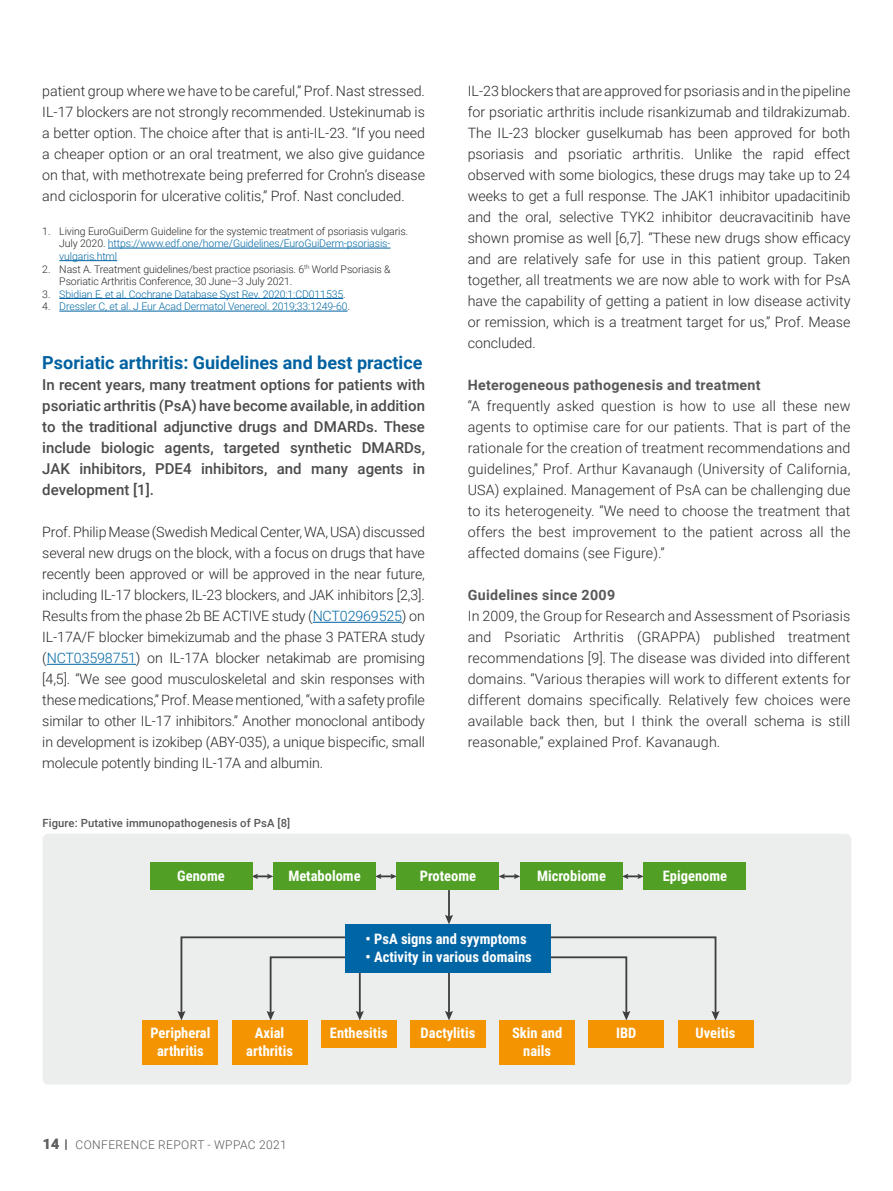
<style>
.page{position:relative;width:893px;height:1191px;background:#fff}
.page>*{position:absolute;margin:0;border:0;box-sizing:border-box;transform-origin:0 0}
.t1{font:700 18px "Roboto";color:#0061a1}
.t2{font:500 15px/21px "Roboto";color:#4b4b4d;text-align:justify}
.t3{font:700 14.55px/17.4px "Roboto Condensed";color:#fff;text-align:center}
.t4{font:300 14.25px/21px "Roboto";color:#282829;text-align:justify}
.t5{font:700 14.25px "Roboto";letter-spacing:.02em;color:#58585a}
.t6{font:300 12px "Roboto";letter-spacing:.035em;color:#58585a}
.t7{font:500 11.25px "Roboto";letter-spacing:.01em;color:#58585a}
.t8{font:300 10.5px/12.6px "Roboto";letter-spacing:-.01em;color:#282829}
.t9{font:300 10.5px "Roboto";letter-spacing:-.01em;color:#0067a5}
.s1{color:#0067a5}
.s2{color:#282829}
.s3{font-weight:700;font-size:14.25px;color:#616264}
</style>
<div class="page">
<hr style="left:108px;top:248px;width:282px;height:1px;background:#0061a1">
<hr style="left:59px;top:260px;width:58px;height:1px;background:#0061a1">
<hr style="left:59px;top:298px;width:284px;height:1px;background:#0061a1">
<hr style="left:59px;top:311px;width:289px;height:1px;background:#0061a1">
<hr style="left:313px;top:622px;width:89px;height:1px;background:#0061a1">
<hr style="left:47px;top:664px;width:89px;height:1px;background:#0061a1">
<div style="left:43px;top:833px;width:808px;height:251px;background:#eceded;border-radius:6px"></div>
<hr style="left:448px;top:890px;width:2px;height:28px;background:#3e3d40">
<svg style="left:445px;top:915px;width:8px;height:9px"></svg>
<hr style="left:448px;top:972px;width:2px;height:42px;background:#3e3d40">
<svg style="left:445px;top:1011px;width:8px;height:9px"></svg>
<hr style="left:359px;top:972px;width:2px;height:42px;background:#3e3d40">
<svg style="left:356px;top:1011px;width:8px;height:9px"></svg>
<div style="left:270px;top:956px;width:357px;height:59px;border:2px solid #3e3d40"></div>
<svg style="left:267px;top:1011px;width:8px;height:9px"></svg>
<svg style="left:622px;top:1011px;width:8px;height:9px"></svg>
<div style="left:181px;top:936px;width:535px;height:79px;border:2px solid #3e3d40"></div>
<svg style="left:177px;top:1011px;width:8px;height:9px"></svg>
<svg style="left:711px;top:1011px;width:9px;height:9px"></svg>
<svg style="left:376px;top:873px;width:20px;height:6px"></svg>
<svg style="left:499px;top:873px;width:21px;height:6px"></svg>
<svg style="left:623px;top:873px;width:20px;height:6px"></svg>
<svg style="left:252px;top:873px;width:21px;height:6px"></svg>
<div style="left:396px;top:862px;width:103px;height:28px;background:#51a025"></div>
<div style="left:410px;top:1020px;width:76px;height:28px;background:#f39400"></div>
<div style="left:499px;top:1020px;width:76px;height:45px;background:#f39400"></div>
<div style="left:589px;top:1020px;width:75px;height:28px;background:#f39400"></div>
<div style="left:678px;top:1020px;width:75px;height:28px;background:#f39400"></div>
<div style="left:321px;top:1020px;width:75px;height:28px;background:#f39400"></div>
<div style="left:232px;top:1020px;width:75px;height:45px;background:#f39400"></div>
<div style="left:143px;top:1020px;width:75px;height:45px;background:#f39400"></div>
<div style="left:520px;top:862px;width:103px;height:28px;background:#51a025"></div>
<div style="left:643px;top:862px;width:103px;height:28px;background:#51a025"></div>
<div style="left:273px;top:862px;width:103px;height:28px;background:#51a025"></div>
<div style="left:150px;top:862px;width:102px;height:28px;background:#51a025"></div>
<div style="left:345px;top:924px;width:206px;height:48px;background:#0065a4"></div>
<p class="t4" style="left:42px;top:80px;width:384px">patient group where we have to be careful,” Prof. Nast stressed.<br>IL-17 blockers are not strongly recommended. Ustekinumab is a better option. The choice after that is anti-IL-23. “If you need a cheaper option or an oral treatment, we also give guidance on that, with methotrexate being preferred for Crohn’s disease and ciclosporin for ulcerative colitis,” Prof. Nast concluded.</p>
<p class="t8" style="left:59px;top:224px;width:350px;text-indent:-17px">1. Living EuroGuiDerm Guideline for the systemic treatment of psoriasis vulgaris.<br>July 2020. <span class="s1">https://www.edf.one/home/Guidelines/EuroGuiDerm-psoriasis&shy;vulgaris.html</span></p>
<p class="t8" style="left:59px;top:262px;width:333px;text-indent:-17px">2. Nast A. Treatment guidelines/best practice psoriasis. 6<sup>th</sup> World Psoriasis &amp;<br>Psoriatic Arthritis Conference, 30 June–3 July 2021.</p>
<p class="t9" style="left:42px;top:287px;width:305px"><span class="s2">3.</span> Sbidian E, et al. Cochrane Database Syst Rev. 2020;1:CD011535<span class="s2">.</span></p>
<p class="t9" style="left:42px;top:299px;width:309px"><span class="s2">4.</span> Dressler C, et al. J Eur Acad Dermatol Venereol. 2019;33:1249-60<span class="s2">.</span></p>
<p class="t1" style="left:42px;top:350px;width:382px">Psoriatic arthritis: Guidelines and best practice</p>
<p class="t2" style="left:42px;top:374px;width:384px">In recent years, many treatment options for patients with psoriatic arthritis (PsA) have become available, in addition to the traditional adjunctive drugs and DMARDs. These include biologic agents, targeted synthetic DMARDs, JAK inhibitors, PDE4 inhibitors, and many agents in development [1].</p>
<p class="t4" style="left:42px;top:521px;width:384px">Prof. Philip Mease (Swedish Medical Center, WA, USA) discussed several new drugs on the block, with a focus on drugs that have recently been approved or will be approved in the near future, including IL-17 blockers, IL-23 blockers, and JAK inhibitors [2,3].<br>Results from the phase 2b BE ACTIVE study (<span class="s1">NCT02969525</span>) on IL-17A/F blocker bimekizumab and the phase 3 PATERA study (<span class="s1">NCT03598751</span>) on IL-17A blocker netakimab are promising [4,5]. “We see good musculoskeletal and skin responses with these medications,” Prof. Mease mentioned, “with a safety profile similar to other IL-17 inhibitors.” Another monoclonal antibody in development is izokibep (ABY-035), a unique bispecific, small molecule potently binding IL-17A and albumin.</p>
<p class="t7" style="left:43px;top:815px;width:249px">Figure: Putative immunopathogenesis of PsA [8]</p>
<p class="t4" style="left:468px;top:80px;width:384px">IL-23 blockers that are approved for psoriasis and in the pipeline for psoriatic arthritis include risankizumab and tildrakizumab.<br>The IL-23 blocker guselkumab has been approved for both psoriasis and psoriatic arthritis. Unlike the rapid effect observed with some biologics, these drugs may take up to 24 weeks to get a full response. The JAK1 inhibitor upadacitinib and the oral, selective TYK2 inhibitor deucravacitinib have shown promise as well [6,7]. “These new drugs show efficacy and are relatively safe for use in this patient group. Taken together, all treatments we are now able to work with for PsA have the capability of getting a patient in low disease activity or remission, which is a treatment target for us,” Prof. Mease concluded.</p>
<p class="t5" style="left:468px;top:375px;width:294px">Heterogeneous pathogenesis and treatment</p>
<p class="t4" style="left:468px;top:395px;width:384px">“A frequently asked question is how to use all these new agents to optimise care for our patients. That is part of the rationale for the creation of treatment recommendations and guidelines,” Prof. Arthur Kavanaugh (University of California, USA) explained. Management of PsA can be challenging due to its heterogeneity. “We need to choose the treatment that offers the best improvement to the patient across all the affected domains (see Figure).”</p>
<p class="t5" style="left:468px;top:585px;width:149px">Guidelines since 2009</p>
<p class="t4" style="left:468px;top:605px;width:384px">In 2009, the Group for Research and Assessment of Psoriasis and Psoriatic Arthritis (GRAPPA) published treatment recommendations [9]. The disease was divided into different domains. “Various therapies will work to different extents for different domains specifically. Relatively few choices were available back then, but I think the overall schema is still reasonable,” explained Prof. Kavanaugh.</p>
<p class="t3" style="left:177px;top:866px;width:49px">Genome</p>
<p class="t3" style="left:288px;top:866px;width:74px">Metabolome</p>
<p class="t3" style="left:537px;top:866px;width:70px">Microbiome</p>
<p class="t3" style="left:663px;top:866px;width:66px">Epigenome</p>
<p class="t3" style="left:420px;top:866px;width:58px">Proteome</p>
<p class="t3" style="left:150px;top:1024px;width:61px">Peripheral arthritis</p>
<p class="t3" style="left:366px;top:929px;width:162px">• PsA signs and syymptoms</p>
<p class="t3" style="left:366px;top:947px;width:168px">• Activity in various domains</p>
<p class="t3" style="left:255px;top:1024px;width:31px">Axial</p>
<p class="t3" style="left:330px;top:1024px;width:59px">Enthesitis</p>
<p class="t3" style="left:616px;top:1024px;width:22px">IBD</p>
<p class="t3" style="left:695px;top:1024px;width:42px">Uveitis</p>
<p class="t3" style="left:246px;top:1041px;width:48px">arthritis</p>
<p class="t3" style="left:421px;top:1024px;width:56px">Dactylitis</p>
<p class="t3" style="left:512px;top:1024px;width:52px">Skin and nails</p>
<p class="t6" style="left:43px;top:1136px;width:246px"><span class="s3">14</span> CONFERENCE REPORT - WPPAC 2021</p>
</div>
